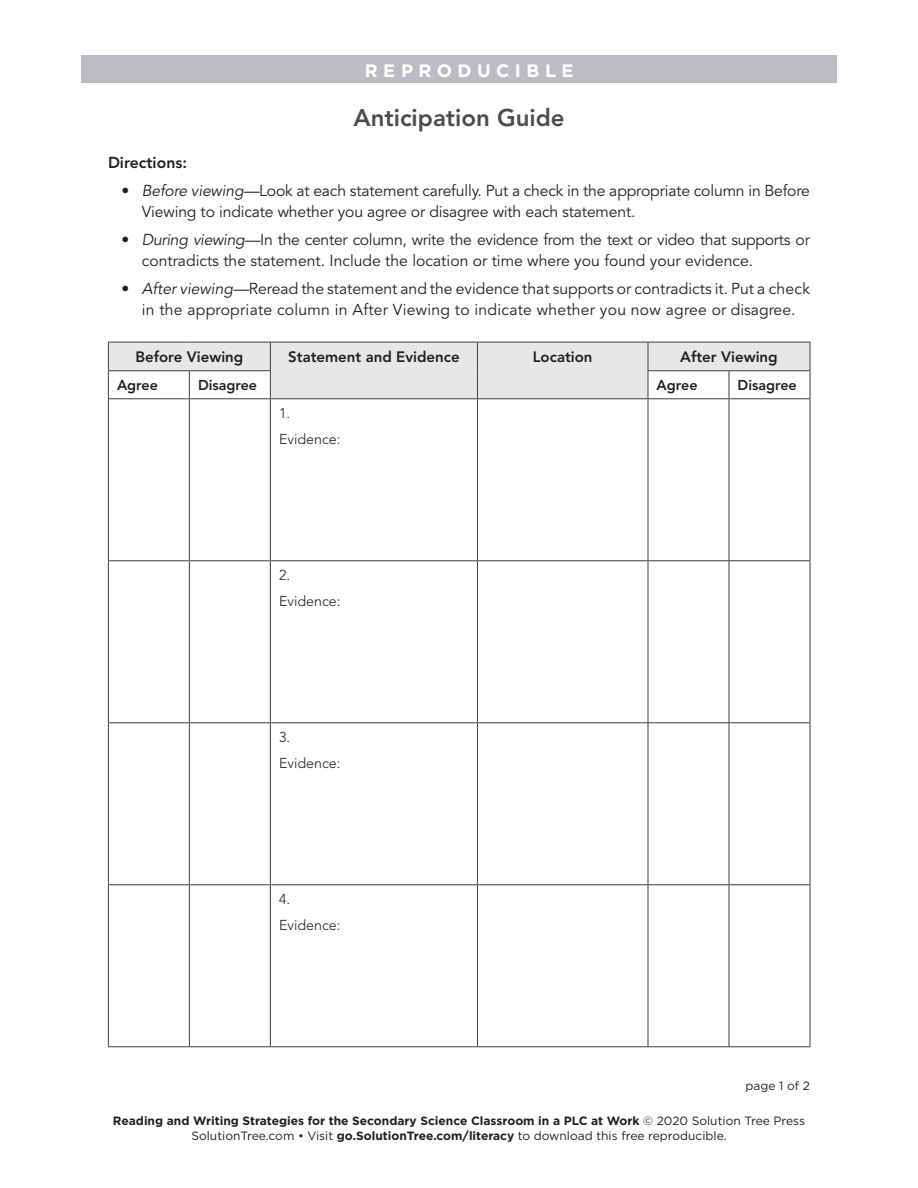
<style>
.page{position:relative;width:918px;height:1188px;background:#fff}
.page>*{position:absolute;margin:0;border:0;box-sizing:border-box;transform-origin:0 0}
.repro_title{font:800 24px "Avenir LT Std";color:#4b4c4d}
.t1{font:700 18px "Gotham";letter-spacing:.305em;color:#fff}
.t2{font:15.75px/21.3px "Avenir LT Std";color:#231f20}
.repro_text{font:800 15.75px "Avenir LT Std";color:#231f20}
.figure_header_text{font:800 15px "Avenir LT Std";color:#231f20}
.figure_text{font:300 14.25px "Avenir LT Std";color:#231f20}
.figure_text-2{font:800 14.25px "Avenir LT Std";color:#231f20}
.t3{font:700 12px/15px "Gotham";color:#231f20;text-align:center}
.page_x_of_x{font:12px "Gotham";color:#231f20}
.s1{font-style:italic}
.s2{font-weight:400}
</style>
<div class="page">
<div style="left:81px;top:56px;width:756px;height:27px;background:#bcbdc0"></div>
<hr style="left:189px;top:399px;width:1px;height:161px;background:#3e3e3f">
<hr style="left:270px;top:399px;width:1px;height:161px;background:#3e3e3f">
<hr style="left:477px;top:399px;width:1px;height:161px;background:#3e3e3f">
<hr style="left:648px;top:399px;width:1px;height:161px;background:#3e3e3f">
<hr style="left:729px;top:399px;width:1px;height:161px;background:#3e3e3f">
<hr style="left:108px;top:560px;width:81px;height:1px;background:#3e3e3f">
<hr style="left:189px;top:560px;width:81px;height:1px;background:#3e3e3f">
<hr style="left:189px;top:561px;width:1px;height:161px;background:#3e3e3f">
<hr style="left:270px;top:560px;width:207px;height:1px;background:#3e3e3f">
<hr style="left:270px;top:561px;width:1px;height:161px;background:#3e3e3f">
<hr style="left:477px;top:560px;width:171px;height:1px;background:#3e3e3f">
<hr style="left:477px;top:561px;width:1px;height:161px;background:#3e3e3f">
<hr style="left:648px;top:560px;width:81px;height:1px;background:#3e3e3f">
<hr style="left:648px;top:561px;width:1px;height:161px;background:#3e3e3f">
<hr style="left:729px;top:560px;width:81px;height:1px;background:#3e3e3f">
<hr style="left:729px;top:561px;width:1px;height:161px;background:#3e3e3f">
<hr style="left:108px;top:722px;width:81px;height:1px;background:#3e3e3f">
<hr style="left:189px;top:722px;width:81px;height:1px;background:#3e3e3f">
<hr style="left:189px;top:723px;width:1px;height:161px;background:#3e3e3f">
<hr style="left:270px;top:722px;width:207px;height:1px;background:#3e3e3f">
<hr style="left:270px;top:723px;width:1px;height:161px;background:#3e3e3f">
<hr style="left:477px;top:722px;width:171px;height:1px;background:#3e3e3f">
<hr style="left:477px;top:723px;width:1px;height:161px;background:#3e3e3f">
<hr style="left:648px;top:722px;width:81px;height:1px;background:#3e3e3f">
<hr style="left:648px;top:723px;width:1px;height:161px;background:#3e3e3f">
<hr style="left:729px;top:722px;width:81px;height:1px;background:#3e3e3f">
<hr style="left:729px;top:723px;width:1px;height:161px;background:#3e3e3f">
<hr style="left:108px;top:884px;width:81px;height:1px;background:#3e3e3f">
<hr style="left:189px;top:884px;width:81px;height:1px;background:#3e3e3f">
<hr style="left:189px;top:885px;width:1px;height:161px;background:#3e3e3f">
<hr style="left:270px;top:884px;width:207px;height:1px;background:#3e3e3f">
<hr style="left:270px;top:885px;width:1px;height:161px;background:#3e3e3f">
<hr style="left:477px;top:884px;width:171px;height:1px;background:#3e3e3f">
<hr style="left:477px;top:885px;width:1px;height:161px;background:#3e3e3f">
<hr style="left:648px;top:884px;width:81px;height:1px;background:#3e3e3f">
<hr style="left:648px;top:885px;width:1px;height:161px;background:#3e3e3f">
<hr style="left:729px;top:884px;width:81px;height:1px;background:#3e3e3f">
<hr style="left:729px;top:885px;width:1px;height:161px;background:#3e3e3f">
<hr style="left:108px;top:1046px;width:81px;height:1px;background:#3e3e3f">
<hr style="left:189px;top:1046px;width:81px;height:1px;background:#3e3e3f">
<hr style="left:648px;top:1046px;width:81px;height:1px;background:#3e3e3f">
<hr style="left:729px;top:1046px;width:81px;height:1px;background:#3e3e3f">
<hr style="left:108px;top:399px;width:1px;height:161px;background:#3e3e3f">
<hr style="left:810px;top:399px;width:1px;height:161px;background:#3e3e3f">
<hr style="left:108px;top:561px;width:1px;height:161px;background:#3e3e3f">
<hr style="left:810px;top:561px;width:1px;height:161px;background:#3e3e3f">
<hr style="left:108px;top:723px;width:1px;height:161px;background:#3e3e3f">
<hr style="left:810px;top:723px;width:1px;height:161px;background:#3e3e3f">
<hr style="left:108px;top:885px;width:1px;height:161px;background:#3e3e3f">
<hr style="left:810px;top:885px;width:1px;height:161px;background:#3e3e3f">
<hr style="left:270px;top:1046px;width:207px;height:1px;background:#3e3e3f">
<svg style="left:108px;top:342px;width:703px;height:57px"></svg>
<hr style="left:477px;top:398px;width:171px;height:1px;background:#3e3e3f">
<hr style="left:477px;top:1046px;width:171px;height:1px;background:#3e3e3f">
<p class="t1" style="left:365px;top:58px;width:210px">REPRODUCIBLE</p>
<p class="repro_title" style="left:353px;top:104px;width:213px">Anticipation Guide</p>
<p class="repro_text" style="left:108px;top:153px;width:81px">Directions:</p>
<p class="t2" style="left:142px;top:180px;width:670px;text-indent:-20px">• <span class="s1">Before viewing—</span>Look at each statement carefully. Put a check in the appropriate column in Before<br>Viewing to indicate whether you agree or disagree with each statement.</p>
<p class="t2" style="left:142px;top:229px;width:670px;text-indent:-20px">• <span class="s1">During viewing—</span>In the center column, write the evidence from the text or video that supports or contradicts the statement. Include the location or time where you found your evidence.</p>
<p class="t2" style="left:122px;top:279px;width:690px;text-align:center">• <span class="s1">After viewing—</span>Reread the statement and the evidence that supports or contradicts it. Put a check in the appropriate column in After Viewing to indicate whether you now agree or disagree.</p>
<p class="figure_header_text" style="left:135px;top:348px;width:109px">Before Viewing</p>
<p class="figure_header_text" style="left:288px;top:348px;width:173px">Statement and Evidence</p>
<p class="figure_header_text" style="left:533px;top:348px;width:61px">Location</p>
<p class="figure_header_text" style="left:680px;top:348px;width:99px">After Viewing</p>
<p class="figure_text-2" style="left:117px;top:377px;width:42px">Agree</p>
<p class="figure_text-2" style="left:198px;top:377px;width:61px">Disagree</p>
<p class="figure_text-2" style="left:657px;top:377px;width:42px">Agree</p>
<p class="figure_text-2" style="left:738px;top:377px;width:61px">Disagree</p>
<p class="figure_text" style="left:279px;top:405px;width:13px">1.</p>
<p class="figure_text" style="left:279px;top:431px;width:63px">Evidence:</p>
<p class="figure_text" style="left:279px;top:567px;width:13px">2.</p>
<p class="figure_text" style="left:279px;top:593px;width:63px">Evidence:</p>
<p class="figure_text" style="left:279px;top:729px;width:13px">3.</p>
<p class="figure_text" style="left:279px;top:755px;width:63px">Evidence:</p>
<p class="figure_text" style="left:279px;top:891px;width:13px">4.</p>
<p class="figure_text" style="left:279px;top:917px;width:63px">Evidence:</p>
<p class="page_x_of_x" style="left:746px;top:1078px;width:66px">page 1 of 2</p>
<p class="t3" style="left:113px;top:1113px;width:694px">Reading and Writing Strategies for the Secondary Science Classroom in a PLC at Work <span class="s2">© 2020 Solution Tree Press<br>SolutionTree.com • Visit</span> go.SolutionTree.com/literacy <span class="s2">to download this free reproducible.</span></p>
</div>
